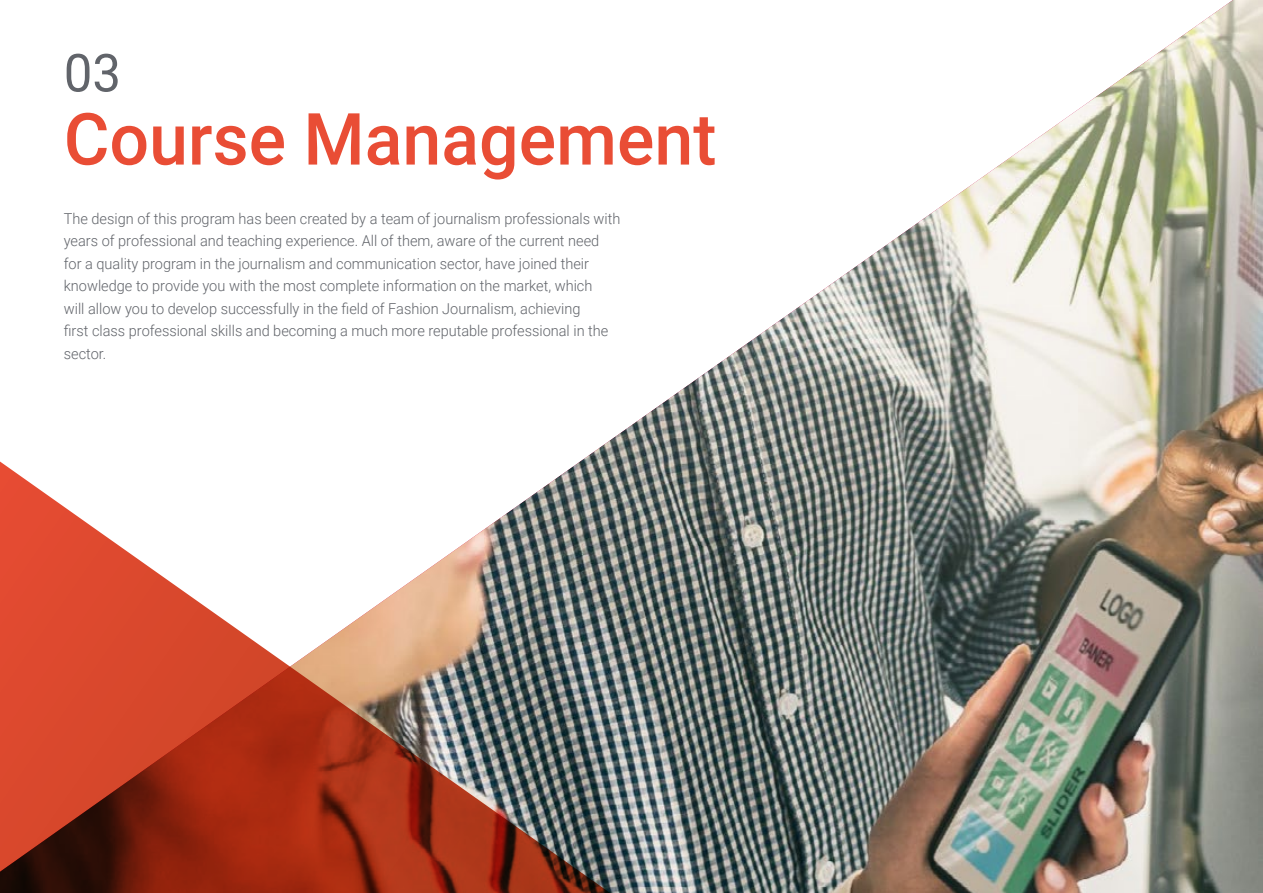
<style>
.page{position:relative;width:1263px;height:893px;background:#fff}
.page>*{position:absolute;margin:0;border:0;box-sizing:border-box;transform-origin:0 0}
.t1{font:500 72px "Roboto";color:#e94d35}
.t2{font:52.5px "Roboto";color:#61646a}
.t3{font:300 15px/22.5px "Roboto";color:#61646a}
</style>
<div class="page">
<img style="left:602px;top:0;width:661px;height:893px">
<svg style="left:0;top:446px;width:640px;height:447px"></svg>
<h2 class="t2" style="left:64px;top:36px;width:59px">03</h2>
<h1 class="t1" style="left:64px;top:89px;width:654px">Course Management</h1>
<p class="t3" style="left:64px;top:207px;width:558px">The design of this program has been created by a team of journalism professionals with years of professional and teaching experience. All of them, aware of the current need for a quality program in the journalism and communication sector, have joined their knowledge to provide you with the most complete information on the market, which<br>will allow you to develop successfully in the field of Fashion Journalism, achieving<br>first class professional skills and becoming a much more reputable professional in the sector.</p>
</div>
